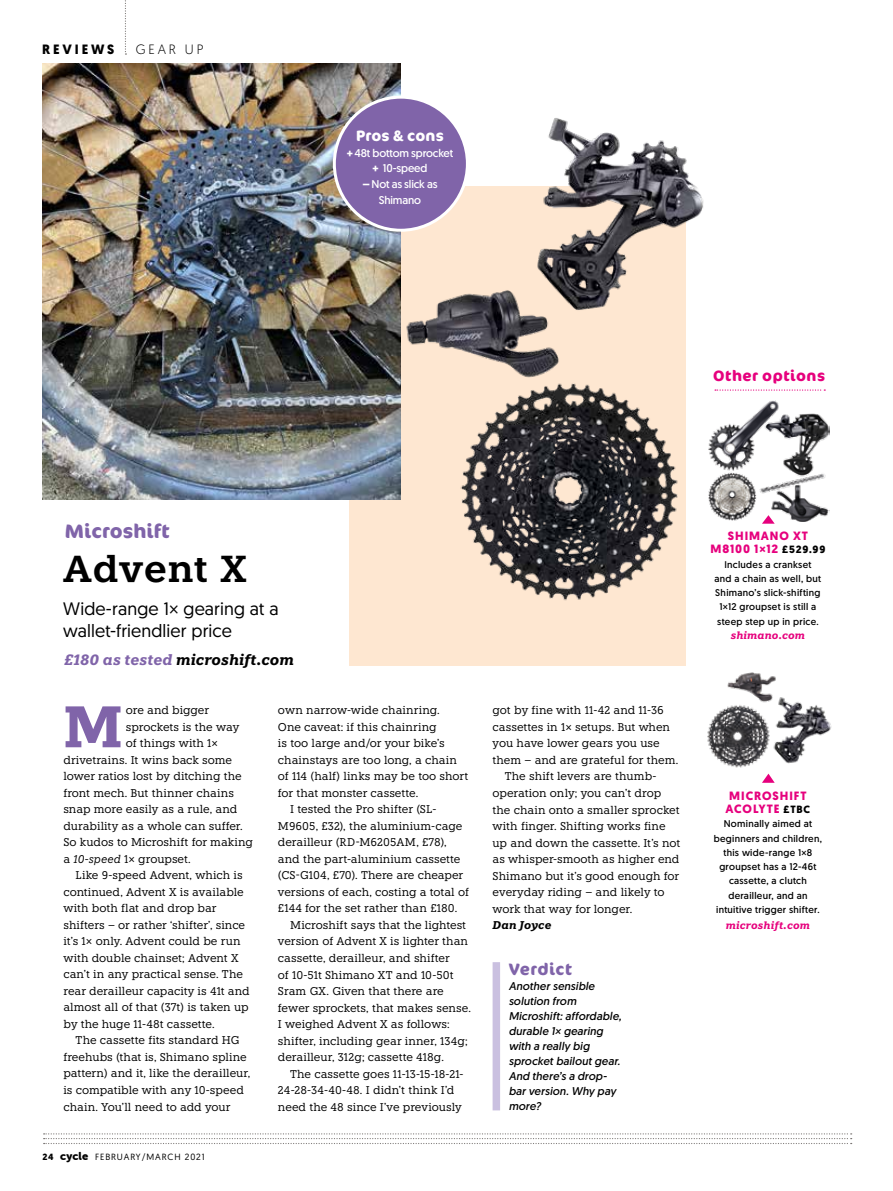
<style>
.page{position:relative;width:893px;height:1191px;background:#fff}
.page>*{position:absolute;margin:0;border:0;box-sizing:border-box;transform-origin:0 0}
.t1{font:700 58.35px "Knile";color:#8064a9}
.t2{font:600 37.5px "Knile";letter-spacing:.02em;color:#000}
.t3{font:700 19.5px "Cocon Pro";letter-spacing:.005em;color:#8064a9}
.t4{font:18px/22.5px "Geomanist";letter-spacing:.005em;color:#000}
.t5{font:700 16.5px "Cocon Pro";letter-spacing:.03em;color:#8064a9}
.t6{font:italic 700 15px "Knile";letter-spacing:.005em;color:#000}
.t7{font:700 15px "Cocon Pro";letter-spacing:.035em;color:#e6007d}
.t8{font:700 15px "Cocon Pro";letter-spacing:.015em;color:#fff}
.t9{font:700 13.5px "Geomanist";letter-spacing:.21em;color:#000}
.t10{font:300 13.5px "Geomanist";letter-spacing:.21em;color:#000}
.t11{font:700 12px/13.5px "Geomanist";letter-spacing:.08em;color:#e6007d;text-align:center}
.t12{font:11.25px "Knile";letter-spacing:-.005em;color:#000}
.t13{font:italic 11.25px/15px "Geomanist";letter-spacing:.015em;color:#000}
.t14{font:11.25px/15.8px "Geomanist";letter-spacing:-.015em;color:#fff;text-align:center}
.t15{font:italic 700 11.25px "Knile";letter-spacing:.015em;color:#000}
.t16{font:italic 700 10.5px "Knile";letter-spacing:.015em;color:#e6007d}
.t17{font:9.75px/14.2px "Geomanist";letter-spacing:.03em;color:#000;text-align:center}
.t18{font:9px "Geomanist";letter-spacing:.1em;color:#000}
.s1{font-weight:700}
.s2{color:#8064a9}
.s3{font-style:italic}
.s4{font-family:"Museo Sans Rounded 900";font-size:11.25px}
.s5{font-size:10.5px;color:#000}
</style>
<div class="page">
<div style="left:350px;top:186px;width:336px;height:479px;background:#fee7d1"></div>
<img style="left:42px;top:64px;width:358px;height:436px">
<div style="left:334px;top:97px;width:133px;height:133px;background:#8064a9;border-radius:50%"></div>
<div style="left:333px;top:96px;width:136px;height:136px;border:3px solid #fff;border-radius:50%"></div>
<img style="left:460px;top:383px;width:218px;height:218px">
<img style="left:539px;top:118px;width:165px;height:192px">
<img style="left:406px;top:253px;width:164px;height:165px">
<img style="left:708px;top:400px;width:121px;height:121px">
<img style="left:707px;top:709px;width:59px;height:59px">
<img style="left:766px;top:697px;width:66px;height:67px">
<img style="left:724px;top:672px;width:55px;height:39px">
<svg style="left:125px;top:0;width:1px;height:55px"></svg>
<svg style="left:44px;top:1133px;width:808px;height:11px"></svg>
<div style="left:493px;top:962px;width:7px;height:148px;background:#cac0e0"></div>
<svg style="left:715px;top:389px;width:110px;height:2px"></svg>
<svg style="left:762px;top:515px;width:13px;height:8px"></svg>
<svg style="left:762px;top:773px;width:13px;height:10px"></svg>
<p class="t9" style="left:42px;top:40px;width:74px">REVIEWS</p>
<p class="t10" style="left:136px;top:41px;width:69px">GEAR UP</p>
<h3 class="t8" style="left:356px;top:125px;width:89px">Pros &amp; cons</h3>
<p class="t14" style="left:347px;top:144px;width:108px"><span class="s1">+</span> 48t bottom sprocket <span class="s1">+</span> 10-speed</p>
<p class="t14" style="left:362px;top:176px;width:77px"><span class="s1">–</span> Not as slick as<br>Shimano</p>
<h3 class="t7" style="left:713px;top:365px;width:114px">Other options</h3>
<h3 class="t3" style="left:65px;top:517px;width:106px">Microshift</h3>
<h2 class="t2" style="left:63px;top:546px;width:185px">Advent X</h2>
<h3 class="t4" style="left:63px;top:596px;width:217px">Wide-range 1× gearing at a wallet-friendlier price</h3>
<h3 class="t6" style="left:64px;top:650px;width:231px"><span class="s2">£180 as tested</span> microshift.com</h3>
<h1 class="t1" style="left:63px;top:689px;width:61px">M</h1>
<p class="t12" style="left:126px;top:703px;width:85px">ore and bigger</p>
<p class="t12" style="left:126px;top:720px;width:115px">sprockets is the way</p>
<p class="t12" style="left:126px;top:736px;width:94px">of things with 1×</p>
<p class="t12" style="left:63px;top:753px;width:170px">drivetrains. It wins back some</p>
<p class="t12" style="left:63px;top:769px;width:180px">lower ratios lost by ditching the</p>
<p class="t12" style="left:63px;top:786px;width:172px">front mech. But thinner chains</p>
<p class="t12" style="left:63px;top:802px;width:175px">snap more easily as a rule, and</p>
<p class="t12" style="left:63px;top:819px;width:181px">durability as a whole can suffer.</p>
<p class="t12" style="left:63px;top:835px;width:191px">So kudos to Microshift for making</p>
<p class="t12" style="left:63px;top:852px;width:129px">a <span class="s3">10-speed</span> 1× groupset.</p>
<p class="t12" style="left:76px;top:868px;width:169px">Like 9-speed Advent, which is</p>
<p class="t12" style="left:63px;top:885px;width:182px">continued, Advent X is available</p>
<p class="t12" style="left:63px;top:901px;width:155px">with both flat and drop bar</p>
<p class="t12" style="left:63px;top:918px;width:183px">shifters – or rather ‘shifter’, since</p>
<p class="t12" style="left:63px;top:934px;width:179px">it’s 1× only. Advent could be run</p>
<p class="t12" style="left:63px;top:951px;width:177px">with double chainset; Advent X</p>
<p class="t12" style="left:63px;top:967px;width:181px">can’t in any practical sense. The</p>
<p class="t12" style="left:63px;top:984px;width:188px">rear derailleur capacity is 41t and</p>
<p class="t12" style="left:63px;top:1000px;width:187px">almost all of that (37t) is taken up</p>
<p class="t12" style="left:63px;top:1017px;width:153px">by the huge 11-48t cassette.</p>
<p class="t12" style="left:76px;top:1033px;width:165px">The cassette fits standard HG</p>
<p class="t12" style="left:63px;top:1050px;width:185px">freehubs (that is, Shimano spline</p>
<p class="t12" style="left:63px;top:1066px;width:188px">pattern) and it, like the derailleur,</p>
<p class="t12" style="left:63px;top:1083px;width:182px">is compatible with any 10-speed</p>
<p class="t12" style="left:63px;top:1099px;width:169px">chain. You’ll need to add your</p>
<p class="t18" style="left:43px;top:1150px;width:164px"><span class="s1">24</span> <span class="s4">cycle</span> FEBRUARY/MARCH 2021</p>
<p class="t12" style="left:278px;top:703px;width:163px">own narrow-wide chainring.</p>
<p class="t12" style="left:278px;top:720px;width:160px">One caveat: if this chainring</p>
<p class="t12" style="left:278px;top:736px;width:168px">is too large and/or your bike’s</p>
<p class="t12" style="left:278px;top:753px;width:181px">chainstays are too long, a chain</p>
<p class="t12" style="left:278px;top:769px;width:192px">of 114 (half) links may be too short</p>
<p class="t12" style="left:278px;top:786px;width:142px">for that monster cassette.</p>
<p class="t12" style="left:290px;top:802px;width:148px">I tested the Pro shifter (SL-</p>
<p class="t12" style="left:278px;top:819px;width:186px">M9605, £32), the aluminium-cage</p>
<p class="t12" style="left:278px;top:835px;width:170px">derailleur (RD-M6205AM, £78),</p>
<p class="t12" style="left:278px;top:852px;width:184px">and the part-aluminium cassette</p>
<p class="t12" style="left:278px;top:868px;width:187px">(CS-G104, £70). There are cheaper</p>
<p class="t12" style="left:278px;top:885px;width:192px">versions of each, costing a total of</p>
<p class="t12" style="left:278px;top:901px;width:181px">£144 for the set rather than £180.</p>
<p class="t12" style="left:290px;top:918px;width:177px">Microshift says that the lightest</p>
<p class="t12" style="left:278px;top:934px;width:192px">version of Advent X is lighter than</p>
<p class="t12" style="left:278px;top:951px;width:173px">cassette, derailleur, and shifter</p>
<p class="t12" style="left:278px;top:967px;width:177px">of 10-51t Shimano XT and 10-50t</p>
<p class="t12" style="left:278px;top:984px;width:167px">Sram GX. Given that there are</p>
<p class="t12" style="left:278px;top:1000px;width:195px">fewer sprockets, that makes sense.</p>
<p class="t12" style="left:278px;top:1017px;width:173px">I weighed Advent X as follows:</p>
<p class="t12" style="left:278px;top:1033px;width:191px">shifter, including gear inner, 134g;</p>
<p class="t12" style="left:278px;top:1050px;width:167px">derailleur, 312g; cassette 418g.</p>
<p class="t12" style="left:290px;top:1066px;width:175px">The cassette goes 11-13-15-18-21-</p>
<p class="t12" style="left:278px;top:1083px;width:178px">24-28-34-40-48. I didn’t think I’d</p>
<p class="t12" style="left:278px;top:1099px;width:185px">need the 48 since I’ve previously</p>
<p class="t12" style="left:493px;top:703px;width:173px">got by fine with 11-42 and 11-36</p>
<p class="t12" style="left:493px;top:720px;width:179px">cassettes in 1× setups. But when</p>
<p class="t12" style="left:493px;top:737px;width:169px">you have lower gears you use</p>
<p class="t12" style="left:493px;top:753px;width:187px">them – and are grateful for them.</p>
<p class="t12" style="left:505px;top:770px;width:153px">The shift levers are thumb-</p>
<p class="t12" style="left:493px;top:786px;width:170px">operation only; you can’t drop</p>
<p class="t12" style="left:493px;top:803px;width:189px">the chain onto a smaller sprocket</p>
<p class="t12" style="left:493px;top:819px;width:174px">with finger. Shifting works fine</p>
<p class="t12" style="left:493px;top:836px;width:189px">up and down the cassette. It’s not</p>
<p class="t12" style="left:493px;top:852px;width:188px">as whisper-smooth as higher end</p>
<p class="t12" style="left:493px;top:869px;width:188px">Shimano but it’s good enough for</p>
<p class="t12" style="left:493px;top:885px;width:174px">everyday riding – and likely to</p>
<p class="t12" style="left:493px;top:902px;width:141px">work that way for longer.</p>
<p class="t15" style="left:493px;top:918px;width:60px">Dan Joyce</p>
<h3 class="t5" style="left:509px;top:957px;width:65px">Verdict</h3>
<p class="t13" style="left:509px;top:978px;width:114px">Another sensible solution from<br>Microshift: affordable, durable 1× gearing with a really big sprocket bailout gear.<br>And there’s a drop&shy;bar version. Why pay more?</p>
<p class="t11" style="left:710px;top:529px;width:116px">SHIMANO XT<br>M8100 1×12 <span class="s5">£529.99</span></p>
<p class="t17" style="left:715px;top:557px;width:108px">Includes a crankset<br>and a chain as well, but<br>Shimano’s slick-shifting<br>1×12 groupset is still a steep step up in price.</p>
<p class="t16" style="left:731px;top:628px;width:76px">shimano.com</p>
<p class="t11" style="left:726px;top:788px;width:86px">MICROSHIFT<br>ACOLYTE <span class="s5">£TBC</span></p>
<p class="t17" style="left:714px;top:816px;width:110px">Nominally aimed at beginners and children, this wide-range 1×8 groupset has a 12-46t cassette, a clutch derailleur, and an intuitive trigger shifter.</p>
<p class="t16" style="left:726px;top:919px;width:86px">microshift.com</p>
</div>
